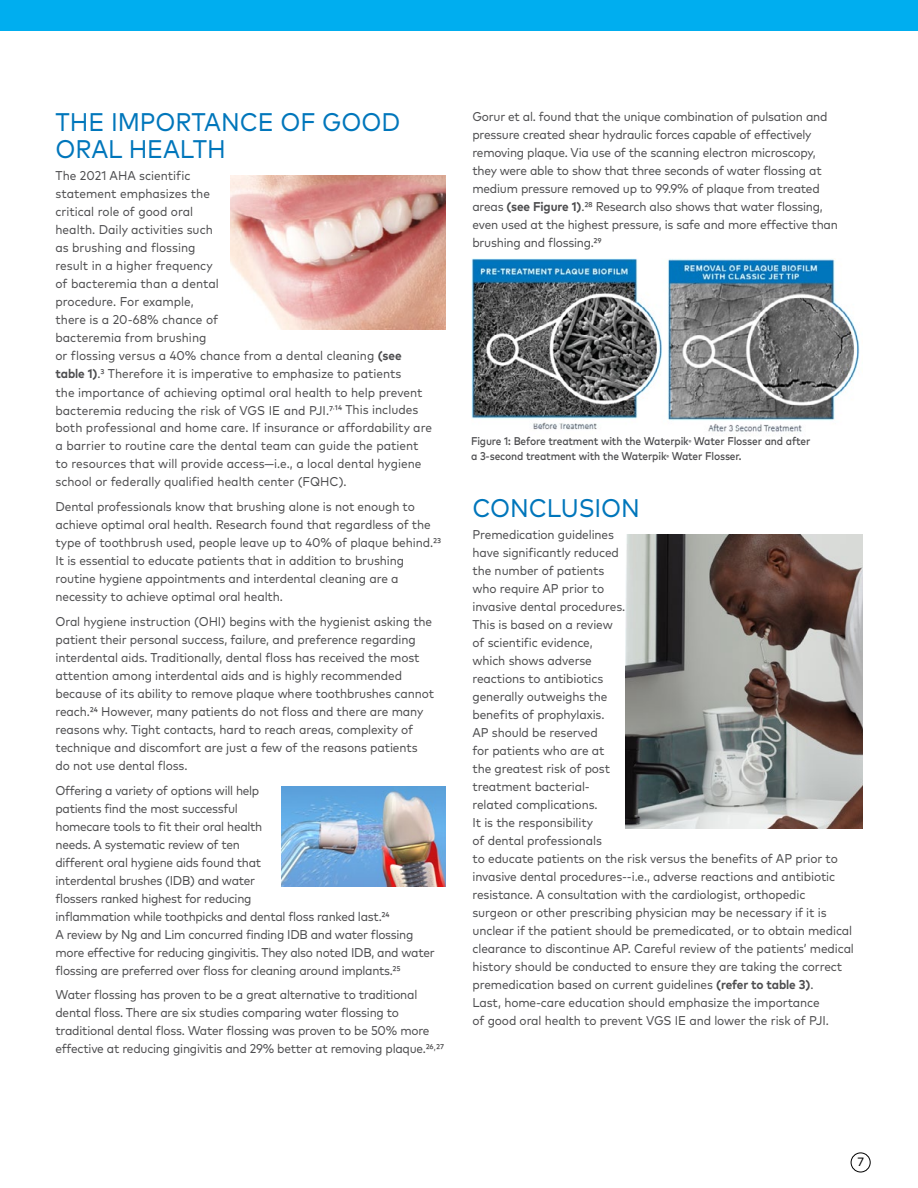
<style>
.page{position:relative;width:918px;height:1188px;background:#fff}
.page>*{position:absolute;margin:0;border:0;box-sizing:border-box;transform-origin:0 0}
.t1{font:25.5px/27px "Mark Pro";letter-spacing:-.005em;color:#0076bb;scale:.93 1}
.t2{font:12.75px/18px "Mark Pro";letter-spacing:-.01em;color:#4d4d4f;scale:.93 1}
.t3{font:12px "Mark Pro";color:#000}
.t4{font:500 11.25px/15px "Mark Pro";letter-spacing:-.015em;color:#4d4d4f;scale:.9 1}
.s1{font-weight:700}
.s2{font-size:5.7px}
</style>
<div class="page">
<div style="left:0;top:0;width:918px;height:31px;background:#00aeef"></div>
<div style="left:851px;top:1153px;width:19px;height:19px;border:1px solid #000;border-radius:50%"></div>
<img style="left:626px;top:535px;width:236px;height:293px">
<img style="left:231px;top:176px;width:215px;height:154px">
<img style="left:281px;top:786px;width:165px;height:100px">
<img style="left:471px;top:258px;width:389px;height:174px">
<h1 class="t1" style="left:56px;top:107px;width:372px">THE IMPORTANCE OF GOOD<br>ORAL HEALTH</h1>
<p class="t2" style="left:56px;top:166px;width:406px">The 2021 AHA scientific<br>statement emphasizes the<br>critical role of good oral<br>health. Daily activities such<br>as brushing and flossing<br>result in a higher frequency<br>of bacteremia than a dental<br>procedure. For example,<br>there is a 20-68% chance of<br>bacteremia from brushing<br>or flossing versus a 40% chance from a dental cleaning <span class="s1">(see table 1)</span>.3 Therefore it is imperative to emphasize to patients<br>the importance of achieving optimal oral health to help prevent bacteremia reducing the risk of VGS IE and PJI.7<sup>,</sup>14 This includes both professional and home care. If insurance or affordability are a barrier to routine care the dental team can guide the patient to resources that will provide access—i.e., a local dental hygiene school or federally qualified health center (FQHC).</p>
<p class="t2" style="left:56px;top:497px;width:416px">Dental professionals know that brushing alone is not enough to achieve optimal oral health. Research found that regardless of the type of toothbrush used, people leave up to 40% of plaque behind.23<br>It is essential to educate patients that in addition to brushing routine hygiene appointments and interdental cleaning are a necessity to achieve optimal oral health.</p>
<p class="t2" style="left:56px;top:611px;width:409px">Oral hygiene instruction (OHI) begins with the hygienist asking the patient their personal success, failure, and preference regarding interdental aids. Traditionally, dental floss has received the most attention among interdental aids and is highly recommended because of its ability to remove plaque where toothbrushes cannot reach.24 However, many patients do not floss and there are many reasons why. Tight contacts, hard to reach areas, complexity of technique and discomfort are just a few of the reasons patients do not use dental floss.</p>
<p class="t2" style="left:56px;top:780px;width:409px">Offering a variety of options will help<br>patients find the most successful<br>homecare tools to fit their oral health<br>needs. A systematic review of ten<br>different oral hygiene aids found that<br>interdental brushes (IDB) and water<br>flossers ranked highest for reducing<br>inflammation while toothpicks and dental floss ranked last.24<br>A review by Ng and Lim concurred finding IDB and water flossing more effective for reducing gingivitis. They also noted IDB, and water flossing are preferred over floss for cleaning around implants.25</p>
<p class="t2" style="left:56px;top:985px;width:419px">Water flossing has proven to be a great alternative to traditional dental floss. There are six studies comparing water flossing to traditional dental floss. Water flossing was proven to be 50% more effective at reducing gingivitis and 29% better at removing plaque.26<sup>,</sup>27</p>
<p class="t2" style="left:472px;top:107px;width:394px">Gorur et al. found that the unique combination of pulsation and pressure created shear hydraulic forces capable of effectively removing plaque. Via use of the scanning electron microscopy, they were able to show that three seconds of water flossing at medium pressure removed up to 99.9% of plaque from treated areas <span class="s1">(see Figure 1)</span>.28 Research also shows that water flossing, even used at the highest pressure, is safe and more effective than brushing and flossing.29</p>
<p class="t4" style="left:471px;top:433px;width:379px">Figure 1: Before treatment with the Waterpik<span class="s2">®</span> Water Flosser and after a 3-second treatment with the Waterpik<span class="s2">®</span> Water Flosser.</p>
<h1 class="t1" style="left:473px;top:493px;width:182px">CONCLUSION</h1>
<p class="t2" style="left:472px;top:525px;width:412px">Premedication guidelines<br>have significantly reduced<br>the number of patients<br>who require AP prior to<br>invasive dental procedures.<br>This is based on a review<br>of scientific evidence,<br>which shows adverse<br>reactions to antibiotics<br>generally outweighs the<br>benefits of prophylaxis.<br>AP should be reserved<br>for patients who are at<br>the greatest risk of post<br>treatment bacterial-<br>related complications.<br>It is the responsibility<br>of dental professionals<br>to educate patients on the risk versus the benefits of AP prior to invasive dental procedures--i.e., adverse reactions and antibiotic resistance. A consultation with the cardiologist, orthopedic<br>surgeon or other prescribing physician may be necessary if it is unclear if the patient should be premedicated, or to obtain medical clearance to discontinue AP. Careful review of the patients’ medical history should be conducted to ensure they are taking the correct premedication based on current guidelines <span class="s1">(refer to table 3)</span>.<br>Last, home-care education should emphasize the importance<br>of good oral health to prevent VGS IE and lower the risk of PJI.</p>
<p class="t3" style="left:857px;top:1153px;width:8px">7</p>
</div>
